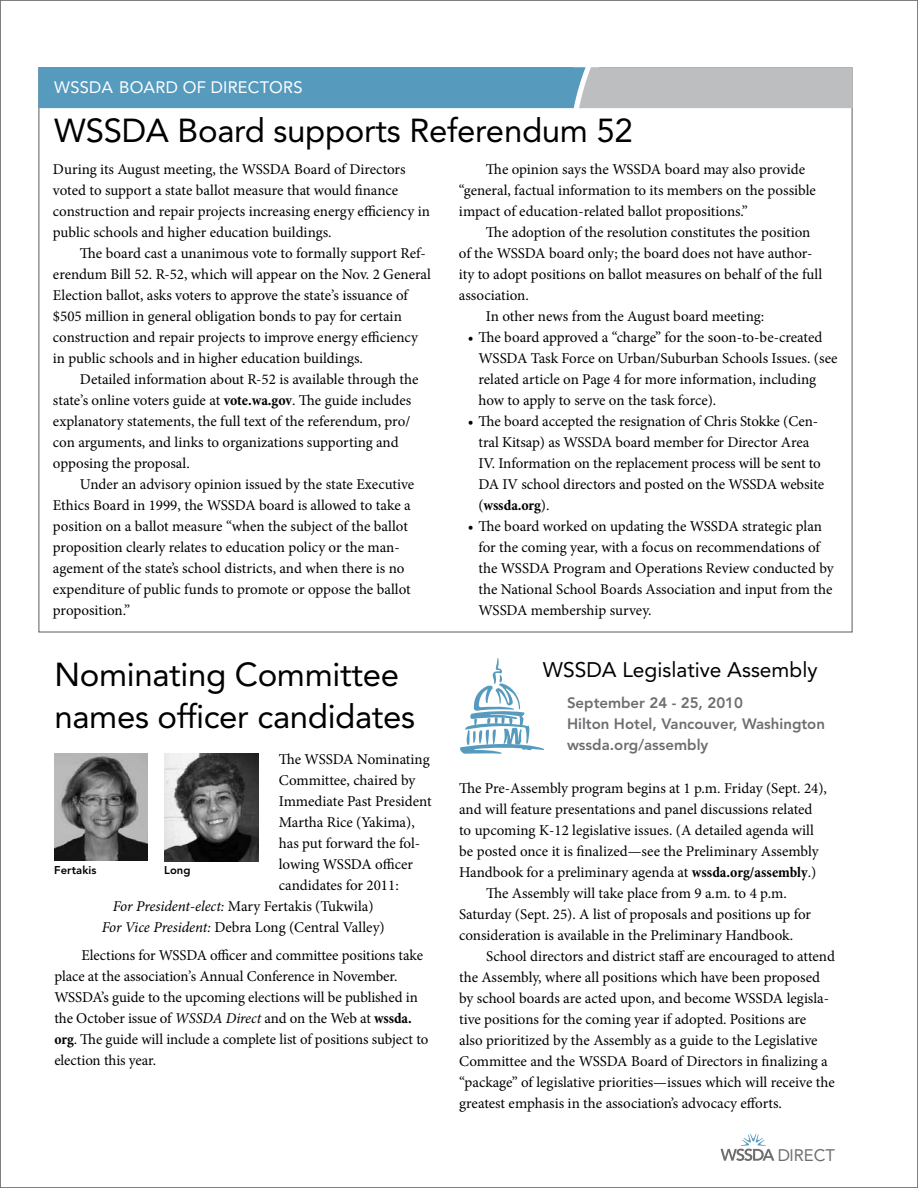
<style>
.page{position:relative;width:918px;height:1188px;background:#fff}
.page>*{position:absolute;margin:0;border:0;box-sizing:border-box;transform-origin:0 0}
.t1{font:33px/42px "Avenir LT Std";letter-spacing:-.01em;color:#000}
.t2{font:21px "Avenir LT Std";color:#000}
.t3{font:16.65px "Avenir LT Std";letter-spacing:-.005em;color:#6d6e71}
.t4{font:16.5px "Avenir LT Std";letter-spacing:.01em;color:#fff}
.t5{font:15px/21px "Minion Pro";letter-spacing:-.005em;color:#000}
.t6{font:800 15px/21px "Avenir LT Std";color:#6d6e71}
.t7{font:800 11.25px "Avenir LT Std";letter-spacing:.01em;color:#000}
.s1{font-weight:700;font-stretch:condensed}
.s2{font-style:italic}
</style>
<div class="page">
<svg style="left:721px;top:1134px;width:54px;height:27px"></svg>
<svg style="left:38px;top:67px;width:815px;height:41px;background:#78a7be"></svg>
<img style="left:54px;top:753px;width:94px;height:108px">
<img style="left:164px;top:753px;width:95px;height:109px">
<svg style="left:460px;top:658px;width:84px;height:96px"></svg>
<p class="t4" style="left:54px;top:78px;width:102px">WSS DA Board</p>
<p class="t4" style="left:183px;top:78px;width:121px">of Directors</p>
<h1 class="t1" style="left:54px;top:110px;width:580px">WSSDA Board supports Referendum 52</h1>
<p class="t5" style="left:53px;top:159px;width:378px">During its August meeting, the WSSDA Board of Directors voted to support a state ballot measure that would finance construction and repair projects increasing energy efficiency in public schools and higher education buildings.</p>
<p class="t5" style="left:53px;top:243px;width:380px;text-indent:27px">The board cast a unanimous vote to formally support Ref&shy;erendum Bill 52. R-52, which will appear on the Nov. 2 General Election ballot, asks voters to approve the state’s issuance of $505 million in general obligation bonds to pay for certain construction and repair projects to improve energy efficiency in public schools and in higher education buildings.</p>
<p class="t5" style="left:53px;top:369px;width:367px;text-indent:27px">Detailed information about R-52 is available through the state’s online voters guide at <span class="s1">vote.wa.gov</span>. The guide includes explanatory statements, the full text of the referendum, pro/ con arguments, and links to organizations supporting and opposing the proposal.</p>
<p class="t5" style="left:53px;top:474px;width:363px;text-indent:27px">Under an advisory opinion issued by the state Executive Ethics Board in 1999, the WSSDA board is allowed to take a position on a ballot measure “when the subject of the ballot proposition clearly relates to education policy or the man&shy;agement of the state’s school districts, and when there is no expenditure of public funds to promote or oppose the ballot proposition.”</p>
<h1 class="t1" style="left:54px;top:654px;width:362px">Nominating Committee names officer candidates</h1>
<p class="t5" style="left:279px;top:749px;width:152px">The WSSDA Nominating</p>
<p class="t5" style="left:279px;top:770px;width:138px">Committee, chaired by</p>
<p class="t5" style="left:279px;top:791px;width:154px">Immediate Past President</p>
<p class="t5" style="left:279px;top:812px;width:138px">Martha Rice (Yakima),</p>
<p class="t5" style="left:279px;top:833px;width:143px">has put forward the fol-</p>
<p class="t5" style="left:279px;top:854px;width:136px">lowing WSSDA officer</p>
<p class="t5" style="left:279px;top:875px;width:121px">candidates for 2011:</p>
<p class="t5" style="left:113px;top:896px;width:262px"><span class="s2">For President-elect:</span> Mary Fertakis (Tukwila)</p>
<p class="t5" style="left:102px;top:917px;width:285px"><span class="s2">For Vice President:</span> Debra Long (Central Valley)</p>
<p class="t5" style="left:54px;top:945px;width:375px;text-indent:27px">Elections for WSSDA officer and committee positions take place at the association’s Annual Conference in November.<br>WSSDA’s guide to the upcoming elections will be published in the October issue of <span class="s2">WSSDA Direct</span> and on the Web at <span class="s1">wssda. org</span>. The guide will include a complete list of positions subject to election this year.</p>
<p class="t7" style="left:54px;top:863px;width:44px">Fertakis</p>
<p class="t7" style="left:164px;top:863px;width:28px">Long</p>
<p class="t5" style="left:459px;top:159px;width:358px;text-indent:27px">The opinion says the WSSDA board may also provide “general, factual information to its members on the possible impact of education-related ballot propositions.”</p>
<p class="t5" style="left:486px;top:222px;width:326px">The adoption of the resolution constitutes the position</p>
<p class="t5" style="left:459px;top:243px;width:355px">of the WSSDA board only; the board does not have author-</p>
<p class="t5" style="left:459px;top:264px;width:365px">ity to adopt positions on ballot measures on behalf of the full</p>
<p class="t5" style="left:459px;top:285px;width:71px">association.</p>
<p class="t5" style="left:486px;top:306px;width:280px">In other news from the August board meeting:</p>
<p class="t5" style="left:478px;top:327px;width:361px;text-indent:-10px">• The board approved a “charge” for the soon-to-be-created WSSDA Task Force on Urban/Suburban Schools Issues. (see related article on Page 4 for more information, including how to apply to serve on the task force).</p>
<p class="t5" style="left:478px;top:411px;width:347px;text-indent:-10px">• The board accepted the resignation of Chris Stokke (Cen&shy;tral Kitsap) as WSSDA board member for Director Area IV. Information on the replacement process will be sent to DA IV school directors and posted on the WSSDA website (<span class="s1">wssda.org</span>).</p>
<p class="t5" style="left:478px;top:516px;width:357px;text-indent:-10px">• The board worked on updating the WSSDA strategic plan for the coming year, with a focus on recommendations of the WSSDA Program and Operations Review conducted by the National School Boards Association and input from the WSSDA membership survey.</p>
<h2 class="t2" style="left:543px;top:658px;width:276px">WSS DA Legislative Assembly</h2>
<p class="t6" style="left:567px;top:692px;width:260px">September 24 - 25, 2010<br>Hilton Hotel, Vancouver, Washington wssda.org/assembly</p>
<p class="t5" style="left:459px;top:777px;width:369px">The Pre-Assembly program begins at 1 p.m. Friday (Sept. 24),</p>
<p class="t5" style="left:459px;top:798px;width:355px">and will feature presentations and panel discussions related</p>
<p class="t5" style="left:459px;top:819px;width:356px">to upcoming K-12 legislative issues. (A detailed agenda will</p>
<p class="t5" style="left:459px;top:840px;width:361px">be posted once it is finalized—see the Preliminary Assembly</p>
<p class="t5" style="left:459px;top:861px;width:359px">Handbook for a preliminary agenda at <span class="s1">wssda.org/assembly</span>.)</p>
<p class="t5" style="left:486px;top:882px;width:302px">The Assembly will take place from 9 a.m. to 4 p.m.</p>
<p class="t5" style="left:459px;top:903px;width:353px">Saturday (Sept. 25). A list of proposals and positions up for</p>
<p class="t5" style="left:459px;top:924px;width:335px">consideration is available in the Preliminary Handbook.</p>
<p class="t5" style="left:486px;top:945px;width:350px">School directors and district staff are encouraged to attend</p>
<p class="t5" style="left:459px;top:966px;width:362px">the Assembly, where all positions which have been proposed</p>
<p class="t5" style="left:459px;top:987px;width:372px">by school boards are acted upon, and become WSSDA legisla-</p>
<p class="t5" style="left:459px;top:1008px;width:349px">tive positions for the coming year if adopted. Positions are</p>
<p class="t5" style="left:459px;top:1029px;width:360px">also prioritized by the Assembly as a guide to the Legislative</p>
<p class="t5" style="left:459px;top:1050px;width:370px">Committee and the WSSDA Board of Directors in finalizing a</p>
<p class="t5" style="left:459px;top:1071px;width:377px">“package” of legislative priorities—issues which will receive the</p>
<p class="t5" style="left:459px;top:1092px;width:324px">greatest emphasis in the association’s advocacy efforts.</p>
<p class="t3" style="left:778px;top:1145px;width:59px">DIRECT</p>
</div>
